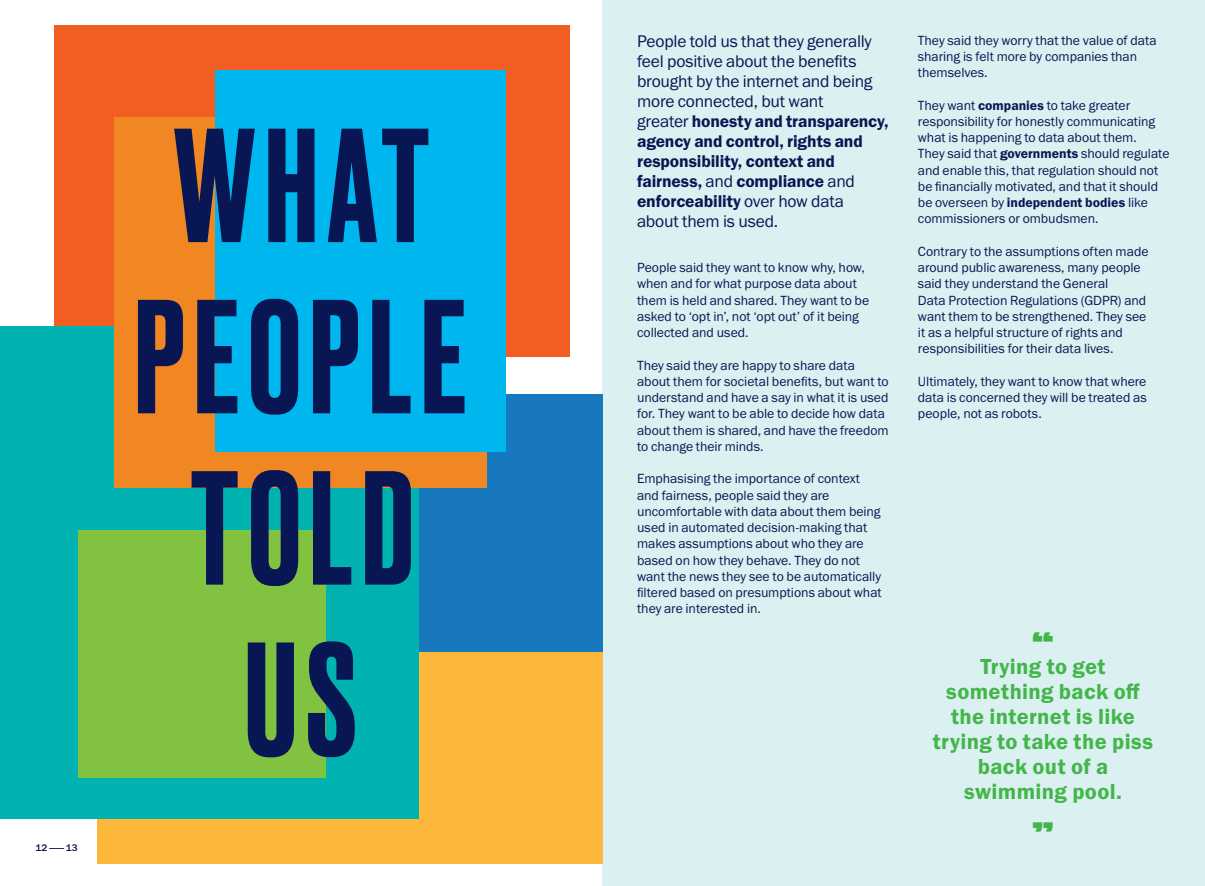
<style>
.page{position:relative;width:1205px;height:886px;background:#fff}
.page>*{position:absolute;margin:0;border:0;box-sizing:border-box;transform-origin:0 0}
.Body_Text{font:700 34.5px "Druk Wide";color:#42b649}
.Body_Text-2{font:22.5px/25px "Franklin Gothic URW Dem";letter-spacing:.015em;color:#42b649;text-align:center}
.Body_Text-3{font:17.5px/20px "Franklin Gothic URW Boo";letter-spacing:-.015em;color:#081754}
.Body_Text-4{font:13.75px/16.2px "Franklin Gothic URW Boo";letter-spacing:-.005em;color:#081754}
.Header_Footer_Text{font:500 10px "Franklin Gothic URW";color:#081754}
.s1{font-family:"Franklin Gothic URW Dem"}
</style>
<div class="page">
<div style="left:602px;top:0;width:603px;height:886px;background:#dbf0f1"></div>
<div style="left:56px;top:394px;width:546px;height:409px;background:#1778be"></div>
<div style="left:54px;top:25px;width:516px;height:331px;background:#f25d21"></div>
<div style="left:97px;top:653px;width:505px;height:211px;background:#fdb73b"></div>
<div style="left:0;top:326px;width:418px;height:492px;background:#00b3b0"></div>
<div style="left:115px;top:117px;width:372px;height:370px;background:#f18722"></div>
<div style="left:79px;top:530px;width:247px;height:248px;background:#81c340"></div>
<div style="left:215px;top:70px;width:290px;height:381px;background:#00b6ef"></div>
<svg style="left:248px;top:641px;width:107px;height:116px"></svg>
<svg style="left:192px;top:470px;width:219px;height:116px"></svg>
<svg style="left:138px;top:299px;width:326px;height:116px"></svg>
<svg style="left:174px;top:129px;width:254px;height:113px"></svg>
<p class="Header_Footer_Text" style="left:35px;top:841px;width:44px">12 — 13</p>
<p class="Body_Text-3" style="left:637px;top:31px;width:253px">People told us that they generally feel positive about the benefits brought by the internet and being more connected, but want<br>greater <span class="s1">honesty and transparency, agency and control, rights and responsibility, context and fairness,</span> and <span class="s1">compliance</span> and <span class="s1">enforceability</span> over how data about them is used.</p>
<p class="Body_Text-4" style="left:918px;top:32px;width:240px">They said they worry that the value of data sharing is felt more by companies than themselves.</p>
<p class="Body_Text-4" style="left:918px;top:97px;width:253px">They want <span class="s1">companies</span> to take greater responsibility for honestly communicating what is happening to data about them.<br>They said that <span class="s1">governments</span> should regulate and enable this, that regulation should not be financially motivated, and that it should be overseen by <span class="s1">independent bodies</span> like commissioners or ombudsmen.</p>
<p class="Body_Text-4" style="left:918px;top:243px;width:232px">Contrary to the assumptions often made around public awareness, many people said they understand the General<br>Data Protection Regulations (GDPR) and want them to be strengthened. They see it as a helpful structure of rights and responsibilities for their data lives.</p>
<p class="Body_Text-4" style="left:918px;top:373px;width:230px;text-align:justify">Ultimately, they want to know that where data is concerned they will be treated as people, not as robots.</p>
<p class="Body_Text-4" style="left:637px;top:259px;width:234px">People said they want to know why, how, when and for what purpose data about them is held and shared. They want to be asked to ‘opt in’, not ‘opt out’ of it being collected and used.</p>
<p class="Body_Text-4" style="left:637px;top:357px;width:253px">They said they are happy to share data about them for societal benefits, but want to understand and have a say in what it is used for. They want to be able to decide how data about them is shared, and have the freedom to change their minds.</p>
<p class="Body_Text-4" style="left:637px;top:470px;width:246px">Emphasising the importance of context and fairness, people said they are uncomfortable with data about them being used in automated decision-making that makes assumptions about who they are based on how they behave. They do not want the news they see to be automatically filtered based on presumptions about what they are interested in.</p>
<p class="Body_Text" style="left:1032px;top:617px;width:23px">“</p>
<p class="Body_Text-2" style="left:933px;top:654px;width:222px">Trying to get something back off the internet is like trying to take the piss back out of a swimming pool.</p>
<p class="Body_Text" style="left:1032px;top:806px;width:23px">”</p>
</div>
